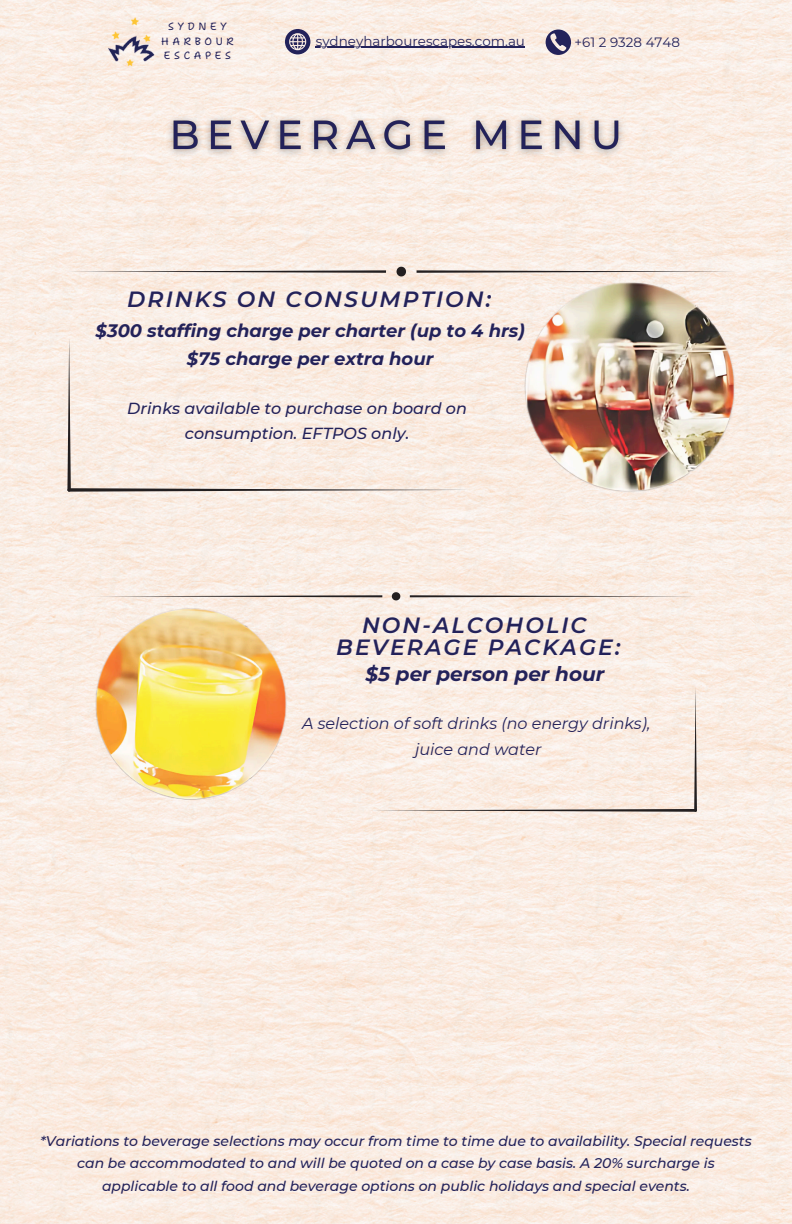
<style>
.page{position:relative;width:792px;height:1224px;background:#fff}
.page>*{position:absolute;margin:0;border:0;box-sizing:border-box;transform-origin:0 0}
.t1{font:italic 600 22px/21.8px "Montserrat";letter-spacing:.095em;color:#23225a;text-align:center}
.t2{font:italic 700 20px "Montserrat";color:#23225a}
.t3{font:italic 700 18px/28.5px "Montserrat";color:#23225a;text-align:center}
.t4{font:italic 500 16px/25.5px "Montserrat";color:#23225a;text-align:center}
.t5{font:italic 16px/25.5px "Montserrat";color:#23225a;text-align:center}
.t6{font:italic 500 14px/22.5px "Montserrat";color:#23225a;text-align:center}
.t7{font:13.5px "Montserrat";color:#23225a}
.t8{font:10.5px/14.2px "Shantell Sans";letter-spacing:.345em;color:#23225a;text-align:center}
</style>
<div class="page">
<img style="left:0;top:0;width:792px;height:1224px">
<img style="left:108px;top:14px;width:50px;height:56px">
<hr style="left:316px;top:47px;width:209px;height:1px;background:#23225a">
<svg style="left:546px;top:30px;width:25px;height:25px"></svg>
<svg style="left:285px;top:29px;width:25px;height:25px"></svg>
<img style="left:162px;top:110px;width:468px;height:53px">
<svg style="left:410px;top:595px;width:287px;height:2px"></svg>
<svg style="left:95px;top:595px;width:287px;height:2px"></svg>
<svg style="left:392px;top:592px;width:8px;height:8px"></svg>
<svg style="left:370px;top:687px;width:327px;height:125px;background:#f6e9e0"></svg>
<img style="left:95px;top:609px;width:192px;height:191px">
<svg style="left:417px;top:270px;width:319px;height:3px"></svg>
<svg style="left:67px;top:270px;width:319px;height:3px"></svg>
<svg style="left:397px;top:267px;width:9px;height:9px"></svg>
<svg style="left:67px;top:338px;width:403px;height:154px;background:#f6e9df"></svg>
<img style="left:524px;top:282px;width:212px;height:210px">
<p class="t8" style="left:161px;top:20px;width:73px">SYDNEY<br>HARBOUR<br>ESCAPES</p>
<p class="t7" style="left:316px;top:33px;width:211px">sydneyharbourescapes.com.au</p>
<h6 class="t7" style="left:575px;top:34px;width:107px">+61 2 9328 4748</h6>
<p class="t1" style="left:127px;top:288px;width:365px">DRINKS ON CONSUMPTION:</p>
<p class="t3" style="left:96px;top:316px;width:431px">$300 staffing charge per charter (up to 4 hrs) $75 charge per extra hour</p>
<h2 class="t4" style="left:127px;top:395px;width:341px">Drinks available to purchase on board on consumption. EFTPOS only.</h2>
<h6 class="t1" style="left:336px;top:615px;width:286px">NON-ALCOHOLIC<br>BEVERAGE PACKAGE:</h6>
<h6 class="t2" style="left:366px;top:662px;width:240px">$5 per person per hour</h6>
<p class="t5" style="left:302px;top:711px;width:350px">A selection of soft drinks (no energy drinks), juice and water</p>
<p class="t6" style="left:40px;top:1130px;width:713px">*Variations to beverage selections may occur from time to time due to availability. Special requests can be accommodated to and will be quoted on a case by case basis. A 20% surcharge is applicable to all food and beverage options on public holidays and special events.</p>
</div>
